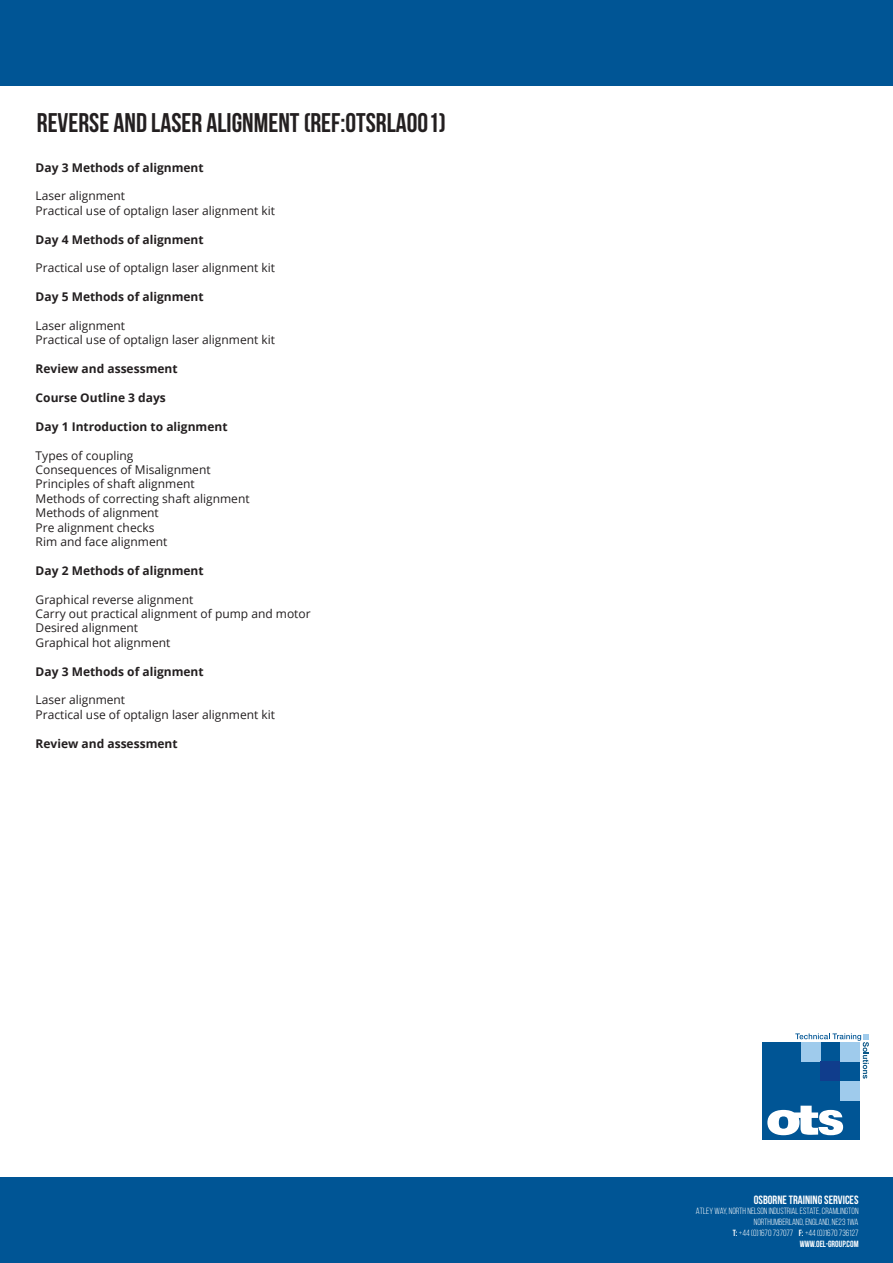
<style>
.page{position:relative;width:893px;height:1263px;background:#fff}
.page>*{position:absolute;margin:0;border:0;box-sizing:border-box;transform-origin:0 0}
.t1{font:700 27px "Bebas Neue";color:#231f20}
.t2{font:12px "Open Sans";color:#231f20}
.t3{font:700 12px "Open Sans";color:#231f20}
.t4{font:700 12px "Bebas Neue";color:#fff}
.t5{font:9px "Bebas Neue";color:#fff}
.t6{font:700 9px "Bebas Neue";color:#fff}
.s1{font-weight:700}
</style>
<div class="page">
<div style="left:0;top:1178px;width:893px;height:85px;background:#005595"></div>
<div style="left:0;top:0;width:893px;height:85px;background:#005595"></div>
<div style="left:762px;top:1042px;width:98px;height:98px;background:#005595"></div>
<div style="left:821px;top:1061px;width:19px;height:20px;background:#103d8c"></div>
<div style="left:840px;top:1081px;width:20px;height:20px;background:#9fcbec"></div>
<svg style="left:767px;top:1106px;width:76px;height:29px"></svg>
<svg style="left:795px;top:1033px;width:74px;height:46px"></svg>
<p class="t1" style="left:37px;top:108px;width:410px">REVERSE AND LASER ALIGNMENT (REF:OTSRLA001)</p>
<p class="t3" style="left:36px;top:159px;width:170px">Day 3 Methods of alignment</p>
<p class="t2" style="left:36px;top:188px;width:91px">Laser alignment</p>
<p class="t2" style="left:36px;top:202px;width:241px">Practical use of optalign laser alignment kit</p>
<p class="t3" style="left:36px;top:231px;width:170px">Day 4 Methods of alignment</p>
<p class="t2" style="left:36px;top:260px;width:241px">Practical use of optalign laser alignment kit</p>
<p class="t3" style="left:36px;top:288px;width:170px">Day 5 Methods of alignment</p>
<p class="t2" style="left:36px;top:317px;width:91px">Laser alignment</p>
<p class="t2" style="left:36px;top:332px;width:241px">Practical use of optalign laser alignment kit</p>
<p class="t3" style="left:36px;top:360px;width:143px">Review and assessment</p>
<p class="t3" style="left:36px;top:389px;width:132px">Course Outline 3 days</p>
<p class="t3" style="left:36px;top:418px;width:193px">Day 1 Introduction to alignment</p>
<p class="t2" style="left:36px;top:447px;width:99px">Types of coupling</p>
<p class="t2" style="left:36px;top:461px;width:176px">Consequences of Misalignment</p>
<p class="t2" style="left:36px;top:476px;width:161px">Principles of shaft alignment</p>
<p class="t2" style="left:36px;top:490px;width:215px">Methods of correcting shaft alignment</p>
<p class="t2" style="left:36px;top:505px;width:125px">Methods of alignment</p>
<p class="t2" style="left:36px;top:519px;width:120px">Pre alignment checks</p>
<p class="t2" style="left:36px;top:533px;width:133px">Rim and face alignment</p>
<p class="t3" style="left:36px;top:562px;width:170px">Day 2 Methods of alignment</p>
<p class="t2" style="left:36px;top:591px;width:159px">Graphical reverse alignment</p>
<p class="t2" style="left:36px;top:605px;width:277px">Carry out practical alignment of pump and motor</p>
<p class="t2" style="left:36px;top:620px;width:104px">Desired alignment</p>
<p class="t2" style="left:36px;top:634px;width:136px">Graphical hot alignment</p>
<p class="t3" style="left:36px;top:663px;width:170px">Day 3 Methods of alignment</p>
<p class="t2" style="left:36px;top:692px;width:91px">Laser alignment</p>
<p class="t2" style="left:36px;top:706px;width:241px">Practical use of optalign laser alignment kit</p>
<p class="t3" style="left:36px;top:735px;width:143px">Review and assessment</p>
<p class="t4" style="left:754px;top:1193px;width:106px">OSBORNE TRAINING SERVICES</p>
<p class="t5" style="left:696px;top:1206px;width:164px">ATLEY WAY, NORTH NELSON INDUSTRIAL ESTATE, CRAMLINGTON</p>
<p class="t5" style="left:754px;top:1217px;width:106px">NORTHUMBERLAND, ENGLAND, NE23 1WA</p>
<p class="t5" style="left:733px;top:1228px;width:127px"><span class="s1">T:</span> +44 (0)1670 737077 <span class="s1">F:</span> +44 (0)1670 736127</p>
<p class="t6" style="left:800px;top:1239px;width:60px">WWW.OEL-GROUP.COM</p>
</div>
